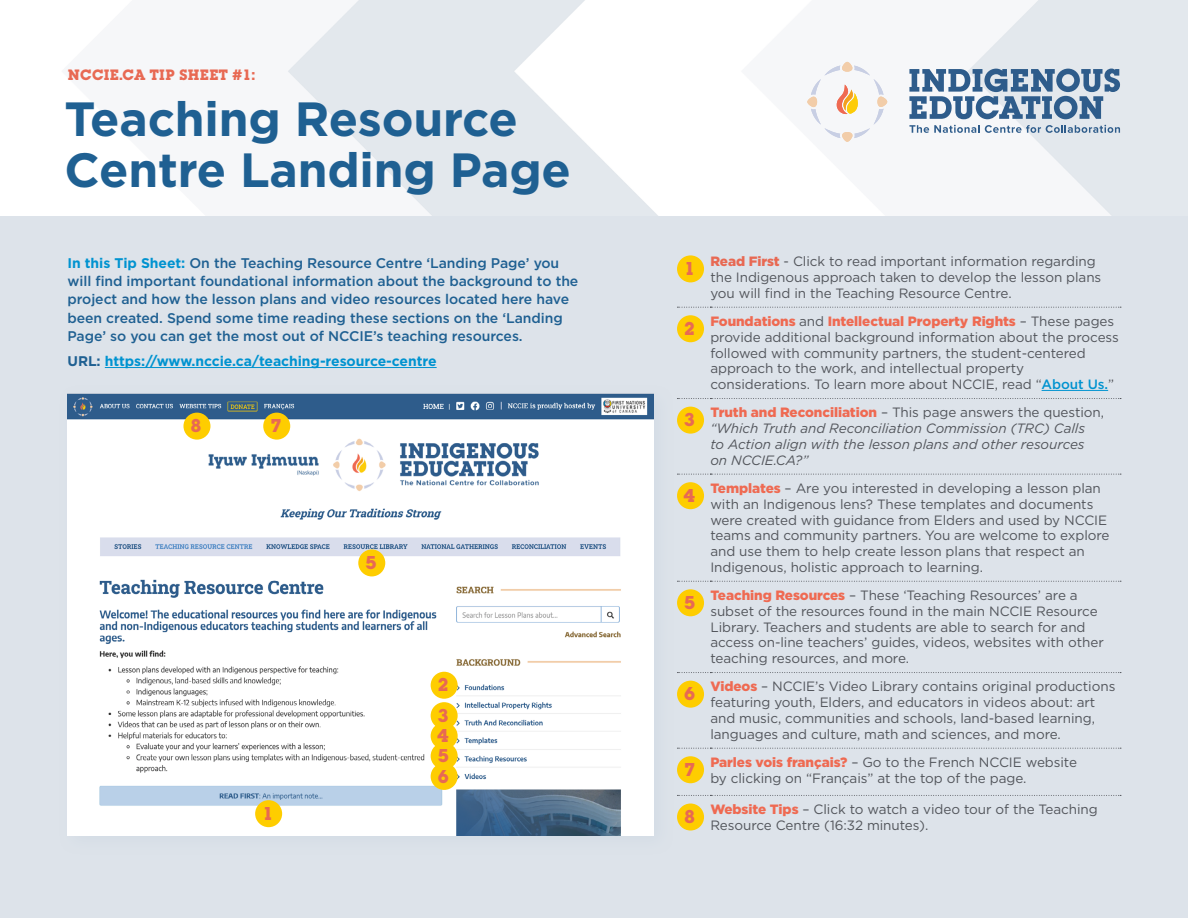
<style>
.page{position:relative;width:1188px;height:918px;background:#dde3ea}
.page>*{position:absolute;margin:0;border:0;box-sizing:border-box;transform-origin:0 0}
.t1{font:700 48px/51px "Gotham";letter-spacing:-.005em;color:#1f6092}
.t2{font:700 19.5px/20.2px "Lubalin Graph Md ITC";color:#e86953}
.t3{font:700 15.75px "Lubalin Graph Md ITC";letter-spacing:.025em;color:#e86953}
.t4{font:500 13.95px/18.3px "Gotham";letter-spacing:-.005em;color:#1f6092}
.t5{font:700 13.95px "Gotham";letter-spacing:-.005em;color:#0093d0}
.t6{font:13.5px/15.8px "Gotham";letter-spacing:-.005em;color:#52555b}
.t7{font:italic 13.5px/15.8px "Gotham";letter-spacing:-.005em;color:#52555b}
.s1{font-weight:700;color:#0093d0}
.s2{color:#1f6092}
.s3{font-weight:900;color:#e86953}
.s4{font-weight:900;color:#ef6a52}
.s5{font-weight:500;color:#0093d0}
.s6{font-weight:900;font-style:normal;color:#ef6a52}
.s7{font-style:normal}
</style>
<div class="page">
<img style="left:68px;top:394px;width:586px;height:441px">
<img style="left:0;top:0;width:1113px;height:216px">
<svg style="left:677px;top:307px;width:444px;height:1px"></svg>
<svg style="left:677px;top:398px;width:444px;height:1px"></svg>
<svg style="left:677px;top:474px;width:444px;height:1px"></svg>
<svg style="left:677px;top:581px;width:444px;height:1px"></svg>
<svg style="left:677px;top:672px;width:444px;height:1px"></svg>
<svg style="left:677px;top:748px;width:444px;height:1px"></svg>
<svg style="left:677px;top:795px;width:444px;height:1px"></svg>
<div style="left:677px;top:255px;width:27px;height:27px;background:#fecd00;border-radius:50%"></div>
<div style="left:677px;top:315px;width:27px;height:27px;background:#fecd00;border-radius:50%"></div>
<hr style="left:1042px;top:390px;width:66px;height:1px;background:#0093d0">
<div style="left:677px;top:407px;width:27px;height:27px;background:#fecd00;border-radius:50%"></div>
<div style="left:677px;top:482px;width:27px;height:27px;background:#fecd00;border-radius:50%"></div>
<div style="left:677px;top:589px;width:27px;height:27px;background:#fecd00;border-radius:50%"></div>
<div style="left:677px;top:681px;width:27px;height:27px;background:#fecd00;border-radius:50%"></div>
<div style="left:677px;top:756px;width:27px;height:27px;background:#fecd00;border-radius:50%"></div>
<div style="left:677px;top:804px;width:27px;height:27px;background:#fecd00;border-radius:50%"></div>
<hr style="left:105px;top:367px;width:332px;height:1px;background:#0093d0">
<div style="left:183px;top:413px;width:27px;height:27px;background:#fecd00;border-radius:50%"></div>
<svg style="left:909px;top:69px;width:211px;height:50px"></svg>
<svg style="left:909px;top:125px;width:211px;height:8px"></svg>
<svg style="left:807px;top:62px;width:80px;height:80px;background:#f2ede8"></svg>
<div style="left:263px;top:413px;width:27px;height:27px;background:#fecd00;border-radius:50%"></div>
<div style="left:358px;top:549px;width:27px;height:27px;background:#fecd00;border-radius:50%"></div>
<div style="left:255px;top:800px;width:27px;height:27px;background:#fecd00;border-radius:50%"></div>
<div style="left:431px;top:672px;width:27px;height:27px;background:#fecd00;border-radius:50%"></div>
<div style="left:431px;top:702px;width:27px;height:27px;background:#fecd00;border-radius:50%"></div>
<div style="left:431px;top:722px;width:27px;height:27px;background:#fecd00;border-radius:50%"></div>
<div style="left:431px;top:743px;width:27px;height:27px;background:#fecd00;border-radius:50%"></div>
<div style="left:431px;top:763px;width:27px;height:27px;background:#fecd00;border-radius:50%"></div>
<p class="t3" style="left:68px;top:65px;width:189px">NCCIE.CA TIP SHEET #1:</p>
<h1 class="t1" style="left:64px;top:93px;width:508px">Teaching Resource<br>Centre Landing Page</h1>
<p class="t4" style="left:68px;top:253px;width:512px"><span class="s1">In this Tip Sheet:</span> On the Teaching Resource Centre ‘Landing Page’ you will find important foundational information about the background to the project and how the lesson plans and video resources located here have been created. Spend some time reading these sections on the ‘Landing Page’ so you can get the most out of NCCIE’s teaching resources.</p>
<p class="t5" style="left:68px;top:352px;width:371px"><span class="s2">URL:</span> https://www.nccie.ca/teaching-resource-centre</p>
<h2 class="t2" style="left:191px;top:415px;width:13px">8</h2>
<h2 class="t2" style="left:270px;top:415px;width:13px">7</h2>
<h2 class="t2" style="left:262px;top:803px;width:13px">1</h2>
<h2 class="t2" style="left:365px;top:552px;width:13px">5</h2>
<h2 class="t2" style="left:438px;top:669px;width:13px;line-height:30.5px">2<br>3</h2>
<h2 class="t2" style="left:438px;top:725px;width:13px;text-align:justify">4<br>5<br>6</h2>
<h2 class="t2" style="left:684px;top:258px;width:13px">1</h2>
<p class="t6" style="left:710px;top:253px;width:392px"><span class="s3">Read First</span> - Click to read important information regarding the Indigenous approach taken to develop the lesson plans you will find in the Teaching Resource Centre.</p>
<h2 class="t2" style="left:684px;top:318px;width:13px">2</h2>
<p class="t6" style="left:710px;top:313px;width:410px"><span class="s4">Foundations</span> and <span class="s4">Intellectual Property Rights</span> – These pages provide additional background information about the process followed with community partners, the student-centered approach to the work, and intellectual property considerations. To learn more about NCCIE, read “<span class="s5">About Us.</span>”</p>
<h2 class="t2" style="left:684px;top:409px;width:13px">3</h2>
<p class="t7" style="left:710px;top:404px;width:395px"><span class="s6">Truth and Reconciliation</span> <span class="s7">– This page answers the question, </span>“Which Truth and Reconciliation Commission (TRC) Calls<br>to Action align with the lesson plans and other resources on NCCIE.CA?”</p>
<h2 class="t2" style="left:684px;top:485px;width:13px">4</h2>
<p class="t6" style="left:710px;top:480px;width:401px"><span class="s4">Templates</span> – Are you interested in developing a lesson plan with an Indigenous lens? These templates and documents were created with guidance from Elders and used by NCCIE teams and community partners. You are welcome to explore and use them to help create lesson plans that respect an Indigenous, holistic approach to learning.</p>
<h2 class="t2" style="left:684px;top:592px;width:13px">5</h2>
<p class="t6" style="left:710px;top:587px;width:395px"><span class="s4">Teaching Resources</span> – These ‘Teaching Resources’ are a subset of the resources found in the main NCCIE Resource Library. Teachers and students are able to search for and access on-line teachers’ guides, videos, websites with other teaching resources, and more.</p>
<h2 class="t2" style="left:684px;top:683px;width:13px">6</h2>
<p class="t6" style="left:710px;top:679px;width:407px"><span class="s4">Videos</span> – NCCIE’s Video Library contains original productions featuring youth, Elders, and educators in videos about: art and music, communities and schools, land-based learning, languages and culture, math and sciences, and more.</p>
<h2 class="t2" style="left:684px;top:759px;width:13px">7</h2>
<p class="t6" style="left:710px;top:754px;width:368px"><span class="s4">Parles vois français?</span> – Go to the French NCCIE website by clicking on “Français” at the top of the page.</p>
<h2 class="t2" style="left:684px;top:806px;width:13px">8</h2>
<p class="t6" style="left:710px;top:801px;width:389px"><span class="s4">Website Tips</span> – Click to watch a video tour of the Teaching<br>Resource Centre (16:32 minutes).</p>
</div>
